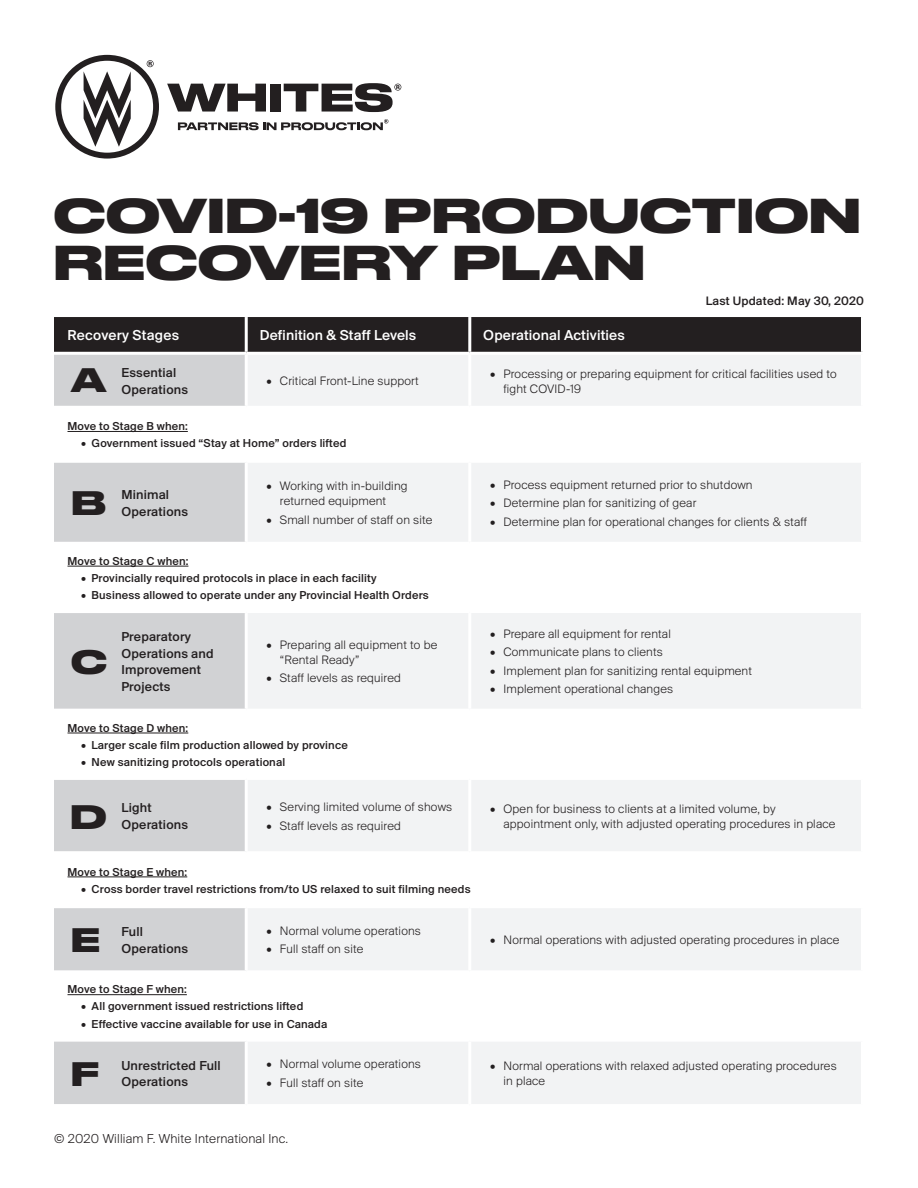
<style>
.page{position:relative;width:918px;height:1188px;background:#fff}
.page>*{position:absolute;margin:0;border:0;box-sizing:border-box;transform-origin:0 0}
.t1{font:700 46.05px "Druk Wide";letter-spacing:.015em;color:#231f20}
.t2{font:700 31.95px "Druk Wide";color:#231f20}
.t3{font:500 15px "Suisse BP Intl";letter-spacing:.01em;color:#fff}
.t4{font:500 13.5px/16.5px "Suisse BP Intl";letter-spacing:.015em;color:#231f20}
.t5{font:300 13.5px "Suisse BP Intl";letter-spacing:.015em;color:#231f20}
.t6{font:300 12.75px/15px "Suisse BP Intl";letter-spacing:.015em;color:#231f20}
.t7{font:500 12.75px "Suisse BP Intl";letter-spacing:.015em;color:#231f20}
.t8{font:500 12px "Suisse BP Intl";letter-spacing:.015em;color:#231f20}
</style>
<div class="page">
<svg style="left:167px;top:84px;width:99px;height:28px"></svg>
<div style="left:270px;top:84px;width:11px;height:28px;background:#231f20"></div>
<svg style="left:284px;top:83px;width:117px;height:29px"></svg>
<svg style="left:55px;top:55px;width:104px;height:104px"></svg>
<svg style="left:178px;top:119px;width:210px;height:11px"></svg>
<div style="left:54px;top:317px;width:807px;height:35px;background:#231f20"></div>
<div style="left:54px;top:355px;width:191px;height:749px;background:#d1d2d4"></div>
<div style="left:248px;top:355px;width:613px;height:749px;background:#f2f3f4"></div>
<svg style="left:54px;top:409px;width:807px;height:630px"></svg>
<hr style="left:245px;top:317px;width:3px;height:35px;background:#fff">
<hr style="left:468px;top:317px;width:3px;height:35px;background:#fff">
<hr style="left:468px;top:355px;width:3px;height:51px;background:#fff">
<hr style="left:54px;top:406px;width:192px;height:3px;background:#fff">
<hr style="left:246px;top:406px;width:224px;height:3px;background:#fff">
<hr style="left:470px;top:406px;width:394px;height:3px;background:#fff">
<hr style="left:54px;top:460px;width:192px;height:3px;background:#fff">
<hr style="left:246px;top:460px;width:224px;height:3px;background:#fff">
<hr style="left:245px;top:463px;width:3px;height:79px;background:#fff">
<hr style="left:470px;top:460px;width:394px;height:3px;background:#fff">
<hr style="left:468px;top:463px;width:3px;height:79px;background:#fff">
<hr style="left:54px;top:542px;width:192px;height:3px;background:#fff">
<hr style="left:246px;top:542px;width:224px;height:3px;background:#fff">
<hr style="left:470px;top:542px;width:394px;height:3px;background:#fff">
<hr style="left:54px;top:610px;width:192px;height:3px;background:#fff">
<hr style="left:246px;top:610px;width:224px;height:3px;background:#fff">
<hr style="left:245px;top:613px;width:3px;height:96px;background:#fff">
<hr style="left:470px;top:610px;width:394px;height:3px;background:#fff">
<hr style="left:468px;top:613px;width:3px;height:96px;background:#fff">
<hr style="left:54px;top:709px;width:192px;height:3px;background:#fff">
<hr style="left:246px;top:709px;width:224px;height:3px;background:#fff">
<hr style="left:470px;top:709px;width:394px;height:3px;background:#fff">
<hr style="left:54px;top:777px;width:192px;height:3px;background:#fff">
<hr style="left:246px;top:777px;width:224px;height:3px;background:#fff">
<hr style="left:245px;top:780px;width:3px;height:71px;background:#fff">
<hr style="left:470px;top:777px;width:394px;height:3px;background:#fff">
<hr style="left:468px;top:780px;width:3px;height:71px;background:#fff">
<hr style="left:54px;top:851px;width:192px;height:3px;background:#fff">
<hr style="left:246px;top:851px;width:224px;height:3px;background:#fff">
<hr style="left:470px;top:851px;width:394px;height:3px;background:#fff">
<hr style="left:54px;top:905px;width:192px;height:3px;background:#fff">
<hr style="left:246px;top:905px;width:224px;height:3px;background:#fff">
<hr style="left:245px;top:908px;width:3px;height:62px;background:#fff">
<hr style="left:470px;top:905px;width:394px;height:3px;background:#fff">
<hr style="left:468px;top:908px;width:3px;height:62px;background:#fff">
<hr style="left:54px;top:970px;width:192px;height:3px;background:#fff">
<hr style="left:246px;top:970px;width:224px;height:3px;background:#fff">
<hr style="left:470px;top:970px;width:394px;height:3px;background:#fff">
<hr style="left:54px;top:1039px;width:192px;height:3px;background:#fff">
<hr style="left:246px;top:1039px;width:224px;height:3px;background:#fff">
<hr style="left:470px;top:1039px;width:394px;height:3px;background:#fff">
<hr style="left:468px;top:1042px;width:3px;height:62px;background:#fff">
<hr style="left:68px;top:431px;width:120px;height:1px;background:#231f20">
<hr style="left:68px;top:566px;width:120px;height:1px;background:#231f20">
<hr style="left:68px;top:733px;width:120px;height:1px;background:#231f20">
<hr style="left:68px;top:877px;width:119px;height:1px;background:#231f20">
<hr style="left:68px;top:994px;width:119px;height:1px;background:#231f20">
<p class="t1" style="left:54px;top:177px;width:809px">COVID-19 PRODUCTION</p>
<p class="t1" style="left:54px;top:224px;width:593px">RECOVERY PLAN</p>
<p class="t7" style="left:706px;top:293px;width:160px">Last Updated: May 30, 2020</p>
<p class="t3" style="left:68px;top:326px;width:113px">Recovery Stages</p>
<p class="t3" style="left:260px;top:326px;width:158px">Definition &amp; Staff Levels</p>
<p class="t3" style="left:483px;top:326px;width:143px">Operational Activities</p>
<p class="t4" style="left:122px;top:364px;width:68px">Essential<br>Operations</p>
<p class="t6" style="left:266px;top:373px;width:154px">• Critical Front-Line support</p>
<p class="t6" style="left:504px;top:366px;width:335px;text-indent:-14px">• Processing or preparing equipment for critical facilities used to fight COVID-19</p>
<p class="t8" style="left:68px;top:419px;width:122px">Move to Stage B when:</p>
<p class="t8" style="left:81px;top:436px;width:267px">• Government issued “Stay at Home” orders lifted</p>
<p class="t2" style="left:71px;top:353px;width:37px">A</p>
<p class="t2" style="left:71px;top:476px;width:36px">B</p>
<p class="t4" style="left:122px;top:486px;width:68px">Minimal<br>Operations</p>
<p class="t6" style="left:280px;top:478px;width:129px;text-indent:-14px">• Working with in-building returned equipment</p>
<p class="t6" style="left:266px;top:512px;width:167px">• Small number of staff on site</p>
<p class="t8" style="left:68px;top:554px;width:122px">Move to Stage C when:</p>
<p class="t8" style="left:81px;top:571px;width:297px">• Provincially required protocols in place in each facility</p>
<p class="t8" style="left:81px;top:588px;width:349px">• Business allowed to operate under any Provincial Health Orders</p>
<p class="t4" style="left:122px;top:628px;width:94px">Preparatory<br>Operations and<br>Improvement<br>Projects</p>
<p class="t6" style="left:280px;top:637px;width:159px;text-indent:-14px">• Preparing all equipment to be “Rental Ready”</p>
<p class="t2" style="left:71px;top:636px;width:37px">C</p>
<p class="t6" style="left:266px;top:670px;width:136px">• Staff levels as required</p>
<p class="t8" style="left:68px;top:721px;width:122px">Move to Stage D when:</p>
<p class="t8" style="left:81px;top:738px;width:268px">• Larger scale film production allowed by province</p>
<p class="t8" style="left:81px;top:755px;width:206px">• New sanitizing protocols operational</p>
<p class="t4" style="left:122px;top:799px;width:68px">Light<br>Operations</p>
<p class="t6" style="left:266px;top:799px;width:187px">• Serving limited volume of shows</p>
<p class="t2" style="left:71px;top:790px;width:38px">D</p>
<p class="t6" style="left:266px;top:818px;width:136px">• Staff levels as required</p>
<p class="t8" style="left:68px;top:865px;width:121px">Move to Stage E when:</p>
<p class="t8" style="left:81px;top:882px;width:391px">• Cross border travel restrictions from/to US relaxed to suit filming needs</p>
<p class="t4" style="left:122px;top:923px;width:68px">Full<br>Operations</p>
<p class="t6" style="left:266px;top:923px;width:156px">• Normal volume operations</p>
<p class="t2" style="left:71px;top:913px;width:30px">E</p>
<p class="t6" style="left:266px;top:941px;width:98px">• Full staff on site</p>
<p class="t8" style="left:68px;top:982px;width:121px">Move to Stage F when:</p>
<p class="t8" style="left:81px;top:999px;width:224px">• All government issued restrictions lifted</p>
<p class="t8" style="left:81px;top:1016px;width:248px">• Effective vaccine available for use in Canada</p>
<p class="t4" style="left:122px;top:1057px;width:101px">Unrestricted Full<br>Operations</p>
<p class="t6" style="left:266px;top:1056px;width:156px">• Normal volume operations</p>
<p class="t2" style="left:71px;top:1047px;width:30px">F</p>
<p class="t6" style="left:266px;top:1075px;width:98px">• Full staff on site</p>
<p class="t5" style="left:54px;top:1130px;width:236px">© 2020 William F. White International Inc.</p>
<p class="t6" style="left:490px;top:477px;width:264px">• Process equipment returned prior to shutdown</p>
<p class="t6" style="left:490px;top:495px;width:208px">• Determine plan for sanitizing of gear</p>
<p class="t6" style="left:490px;top:514px;width:319px">• Determine plan for operational changes for clients &amp; staff</p>
<p class="t6" style="left:490px;top:626px;width:182px">• Prepare all equipment for rental</p>
<p class="t6" style="left:490px;top:644px;width:174px">• Communicate plans to clients</p>
<p class="t6" style="left:490px;top:663px;width:263px">• Implement plan for sanitizing rental equipment</p>
<p class="t6" style="left:490px;top:681px;width:185px">• Implement operational changes</p>
<p class="t6" style="left:504px;top:801px;width:333px;text-indent:-14px">• Open for business to clients at a limited volume, by appointment only, with adjusted operating procedures in place</p>
<p class="t6" style="left:490px;top:932px;width:351px">• Normal operations with adjusted operating procedures in place</p>
<p class="t6" style="left:504px;top:1058px;width:335px;text-indent:-14px">• Normal operations with relaxed adjusted operating procedures in place</p>
</div>
